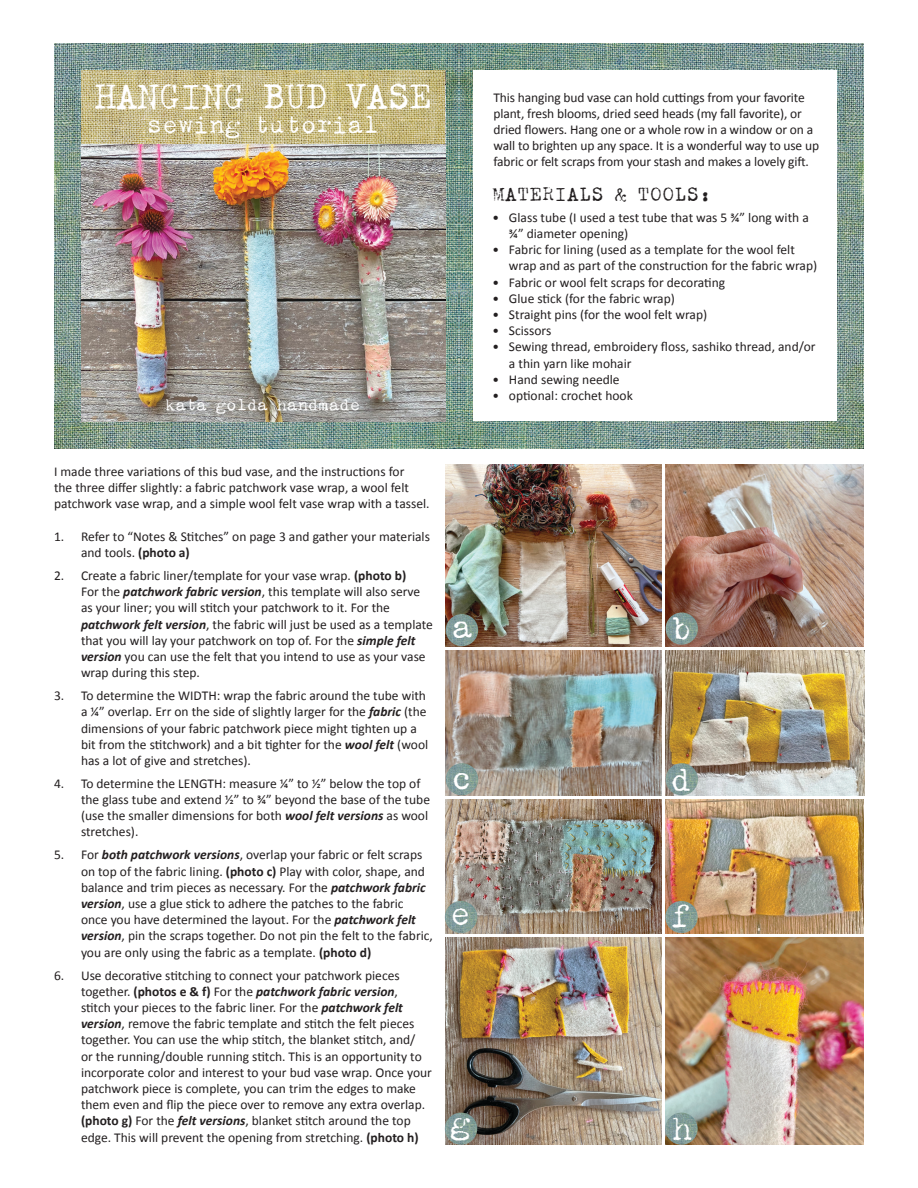
<style>
.page{position:relative;width:918px;height:1188px;background:#fff}
.page>*{position:absolute;margin:0;border:0;box-sizing:border-box;transform-origin:0 0}
.t1{font:39px "SCM Zephyr Deluxe";letter-spacing:-.04em;color:#fff}
.t2{font:36px "SCM Zephyr Deluxe";color:#fff}
.t3{font:27px "SCM Zephyr Deluxe";letter-spacing:-.01em;color:#fff}
.t4{font:21px "SCM Zephyr Deluxe";color:#231f20}
.t5{font:18px "SCM Zephyr Deluxe";letter-spacing:-.01em;color:#fff}
.t6{font:13.5px/16.2px "Calibri";color:#231f20}
.s1{font-weight:700}
.s2{font-weight:700;font-style:italic}
</style>
<div class="page">
<img style="left:54px;top:43px;width:810px;height:405px">
<div style="left:473px;top:70px;width:364px;height:351px;background:#fff"></div>
<img style="left:446px;top:465px;width:216px;height:181px">
<img style="left:665px;top:465px;width:199px;height:181px">
<img style="left:446px;top:650px;width:216px;height:145px">
<img style="left:666px;top:650px;width:198px;height:145px">
<img style="left:446px;top:799px;width:216px;height:134px">
<img style="left:446px;top:938px;width:216px;height:206px">
<img style="left:665px;top:799px;width:199px;height:134px">
<img style="left:665px;top:938px;width:199px;height:207px">
<img style="left:446px;top:614px;width:32px;height:32px;border-radius:16px">
<img style="left:82px;top:70px;width:364px;height:351px">
<img style="left:666px;top:612px;width:32px;height:33px;border-radius:16px">
<img style="left:446px;top:763px;width:32px;height:32px;border-radius:16px">
<img style="left:666px;top:763px;width:32px;height:32px;border-radius:16px">
<img style="left:445px;top:901px;width:32px;height:32px;border-radius:16px">
<img style="left:665px;top:901px;width:33px;height:32px;border-radius:16px">
<img style="left:445px;top:1113px;width:32px;height:32px;border-radius:16px">
<img style="left:665px;top:1113px;width:33px;height:32px;border-radius:16px">
<img style="left:81px;top:70px;width:364px;height:74px">
<p class="t1" style="left:94px;top:75px;width:339px">HANGING BUD VASE</p>
<p class="t3" style="left:147px;top:111px;width:234px">sewing tutorial</p>
<p class="t5" style="left:165px;top:395px;width:197px">kata golda handmade</p>
<p class="t6" style="left:494px;top:88px;width:327px">This hanging bud vase can hold cuttings from your favorite plant, fresh blooms, dried seed heads (my fall favorite), or dried flowers. Hang one or a whole row in a window or on a wall to brighten up any space. It is a wonderful way to use up fabric or felt scraps from your stash and makes a lovely gift.</p>
<p class="t4" style="left:492px;top:183px;width:221px">MATERIALS &amp; TOOLS:</p>
<p class="t6" style="left:509px;top:209px;width:301px;text-indent:-16px">• Glass tube (I used a test tube that was 5 ¾” long with a ¾” diameter opening)</p>
<p class="t6" style="left:509px;top:241px;width:310px;text-indent:-16px">• Fabric for lining (used as a template for the wool felt wrap and as part of the construction for the fabric wrap)</p>
<p class="t6" style="left:492px;top:273px;width:234px">• Fabric or wool felt scraps for decorating</p>
<p class="t6" style="left:492px;top:290px;width:184px">• Glue stick (for the fabric wrap)</p>
<p class="t6" style="left:492px;top:306px;width:216px">• Straight pins (for the wool felt wrap)</p>
<p class="t6" style="left:492px;top:322px;width:60px">• Scissors</p>
<p class="t6" style="left:509px;top:338px;width:308px;text-indent:-16px">• Sewing thread, embroidery floss, sashiko thread, and/or a thin yarn like mohair</p>
<p class="t6" style="left:492px;top:371px;width:129px">• Hand sewing needle</p>
<p class="t6" style="left:492px;top:387px;width:142px">• optional: crochet hook</p>
<p class="t6" style="left:54px;top:463px;width:377px">I made three variations of this bud vase, and the instructions for<br>the three differ slightly: a fabric patchwork vase wrap, a wool felt patchwork vase wrap, and a simple wool felt vase wrap with a tassel.</p>
<p class="t6" style="left:81px;top:528px;width:351px;text-indent:-27px">1. Refer to “Notes &amp; Stitches” on page 3 and gather your materials and tools. <span class="s1">(photo a)</span></p>
<p class="t6" style="left:81px;top:567px;width:353px;text-indent:-27px">2. Create a fabric liner/template for your vase wrap. <span class="s1">(photo b)<br></span>For the <span class="s2">patchwork fabric version</span>, this template will also serve as your liner; you will stitch your patchwork to it. For the <span class="s2">patchwork felt version</span>, the fabric will just be used as a template that you will lay your patchwork on top of. For the <span class="s2">simple felt version</span> you can use the felt that you intend to use as your vase wrap during this step.</p>
<p class="t6" style="left:81px;top:687px;width:349px;text-indent:-27px">3. To determine the WIDTH: wrap the fabric around the tube with a ¼” overlap. Err on the side of slightly larger for the <span class="s2">fabric</span> (the dimensions of your fabric patchwork piece might tighten up a bit from the stitchwork) and a bit tighter for the <span class="s2">wool felt</span> (wool has a lot of give and stretches).</p>
<p class="t6" style="left:81px;top:775px;width:351px;text-indent:-27px">4. To determine the LENGTH: measure ¼” to ½” below the top of the glass tube and extend ½” to ¾” beyond the base of the tube (use the smaller dimensions for both <span class="s2">wool felt versions</span> as wool stretches).</p>
<p class="t6" style="left:81px;top:846px;width:353px;text-indent:-27px">5. For <span class="s2">both patchwork versions</span>, overlap your fabric or felt scraps on top of the fabric lining. <span class="s1">(photo c)</span> Play with color, shape, and balance and trim pieces as necessary. For the <span class="s2">patchwork fabric version</span>, use a glue stick to adhere the patches to the fabric once you have determined the layout. For the <span class="s2">patchwork felt version</span>, pin the scraps together. Do not pin the felt to the fabric, you are only using the fabric as a template. <span class="s1">(photo d)</span></p>
<p class="t6" style="left:81px;top:966px;width:352px;text-indent:-27px">6. Use decorative stitching to connect your patchwork pieces together. <span class="s1">(photos e &amp; f)</span> For the <span class="s2">patchwork fabric version</span>,<br>stitch your pieces to the fabric liner. For the <span class="s2">patchwork felt version</span>, remove the fabric template and stitch the felt pieces together. You can use the whip stitch, the blanket stitch, and/<br>or the running/double running stitch. This is an opportunity to incorporate color and interest to your bud vase wrap. Once your patchwork piece is complete, you can trim the edges to make them even and flip the piece over to remove any extra overlap. <span class="s1">(photo g)</span> For the <span class="s2">felt versions</span>, blanket stitch around the top edge. This will prevent the opening from stretching. <span class="s1">(photo h)</span></p>
<p class="t2" style="left:452px;top:608px;width:23px">a</p>
<p class="t2" style="left:671px;top:610px;width:23px">b</p>
<p class="t2" style="left:451px;top:759px;width:23px">c</p>
<p class="t2" style="left:671px;top:761px;width:23px">d</p>
<p class="t2" style="left:450px;top:895px;width:23px">e</p>
<p class="t2" style="left:670px;top:898px;width:23px">f</p>
<p class="t2" style="left:450px;top:1104px;width:23px">g</p>
<p class="t2" style="left:672px;top:1110px;width:23px">h</p>
</div>
